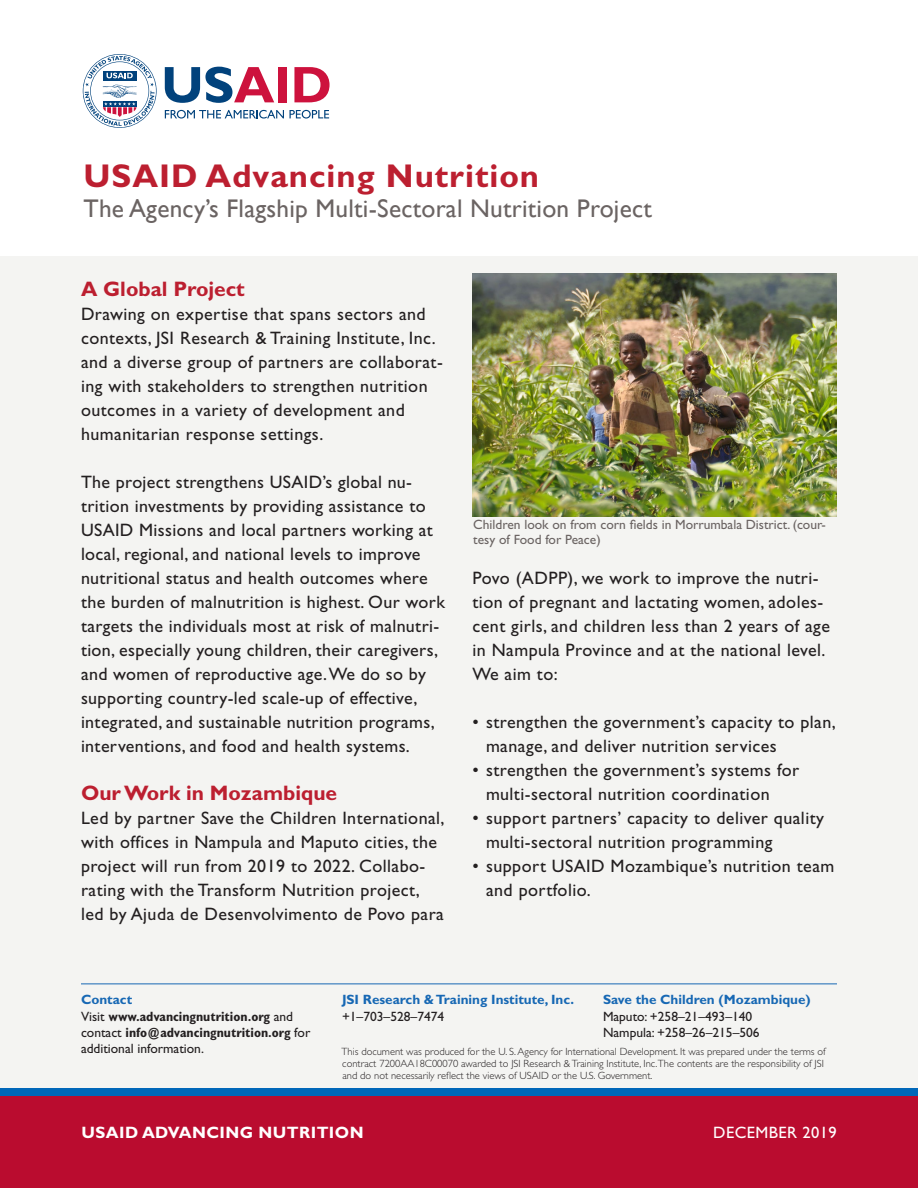
<style>
.page{position:relative;width:918px;height:1188px;background:#fff}
.page>*{position:absolute;margin:0;border:0;box-sizing:border-box;transform-origin:0 0}
.AN_-_Title{font:700 33px "Gill Sans Std";letter-spacing:.03em;color:#bc1f30}
.Normal_default{font:25.5px "Gill Sans";letter-spacing:.01em;color:#6b6463}
.heading{font:700 21px "Gill Sans Std";color:#bc1f30}
.AN_-_Main_text{font:18px/24px "Gill Sans Std";letter-spacing:.025em;color:#231f20}
.AN_-_Main_text-2{font:700 16.5px "Gill Sans Std";letter-spacing:.025em;color:#fff}
.AN_-_Main_text-3{font:16.5px "Gill Sans Std";letter-spacing:.025em;color:#fff}
.t1{font:700 condensed 13.5px/16.2px "Gill Sans Std";color:#231f20}
.t2{font:700 13.5px/16.2px "Gill Sans Std";color:#1768b4}
.t3{font:13.5px/15px "Gill Sans Std";color:#6b6463}
.t4{font:13.5px "Gill Sans Std";color:#231f20}
.t5{font:300 10.5px/12px "Gill Sans Std";color:#231f20}
.s1{font-weight:400;font-stretch:normal}
.s2{font-weight:400;color:#231f20}
</style>
<div class="page">
<div style="left:0;top:256px;width:918px;height:832px;background:#f4f4f2"></div>
<div style="left:0;top:1096px;width:918px;height:92px;background:#ba0c2f"></div>
<div style="left:0;top:1089px;width:918px;height:7px;background:#0067b9"></div>
<img style="left:472px;top:273px;width:365px;height:243px">
<hr style="left:81px;top:984px;width:756px;height:1px;background:#1768b4">
<svg style="left:165px;top:110px;width:119px;height:9px"></svg>
<svg style="left:290px;top:110px;width:39px;height:9px"></svg>
<svg style="left:165px;top:67px;width:109px;height:36px"></svg>
<div style="left:278px;top:67px;width:9px;height:35px;background:#cd123d"></div>
<svg style="left:294px;top:67px;width:36px;height:35px"></svg>
<svg style="left:83px;top:54px;width:74px;height:74px"></svg>
<p class="AN_-_Title" style="left:83px;top:156px;width:457px">USAID Advancing Nutrition</p>
<p class="Normal_default" style="left:83px;top:194px;width:570px">The Agency’s Flagship Multi-Sectoral Nutrition Project</p>
<p class="heading" style="left:81px;top:277px;width:165px">A Global Project</p>
<p class="AN_-_Main_text" style="left:81px;top:302px;width:363px">Drawing on expertise that spans sectors and contexts, JSI Research &amp; Training Institute, Inc. and a diverse group of partners are collaborat&shy;ing with stakeholders to strengthen nutrition outcomes in a variety of development and humanitarian response settings.</p>
<p class="AN_-_Main_text" style="left:81px;top:470px;width:365px">The project strengthens USAID’s global nu&shy;trition investments by providing assistance to USAID Missions and local partners working at local, regional, and national levels to improve nutritional status and health outcomes where the burden of malnutrition is highest. Our work targets the individuals most at risk of malnutri&shy;tion, especially young children, their caregivers, and women of reproductive age. We do so by supporting country-led scale-up of effective, integrated, and sustainable nutrition programs, interventions, and food and health systems.</p>
<p class="heading" style="left:81px;top:781px;width:258px">Our Work in Mozambique</p>
<p class="AN_-_Main_text" style="left:81px;top:806px;width:365px">Led by partner Save the Children International, with offices in Nampula and Maputo cities, the project will run from 2019 to 2022. Collabo&shy;rating with the Transform Nutrition project, led by Ajuda de Desenvolvimento de Povo para</p>
<p class="t3" style="left:473px;top:517px;width:354px">Children look on from corn fields in Morrumbala District. (cour&shy;tesy of Food for Peace)</p>
<p class="AN_-_Main_text" style="left:472px;top:566px;width:359px">Povo (ADPP), we work to improve the nutri&shy;tion of pregnant and lactating women, adoles&shy;cent girls, and children less than 2 years of age in Nampula Province and at the national level.<br>We aim to:</p>
<p class="AN_-_Main_text" style="left:486px;top:710px;width:351px;text-indent:-14px">• strengthen the government’s capacity to plan, manage, and deliver nutrition services</p>
<p class="AN_-_Main_text" style="left:486px;top:758px;width:315px;text-indent:-14px">• strengthen the government’s systems for multi-sectoral nutrition coordination</p>
<p class="AN_-_Main_text" style="left:486px;top:806px;width:340px;text-indent:-14px">• support partners’ capacity to deliver quality multi-sectoral nutrition programming</p>
<p class="AN_-_Main_text" style="left:486px;top:854px;width:350px;text-indent:-14px">• support USAID Mozambique’s nutrition team and portfolio.</p>
<p class="t2" style="left:81px;top:992px;width:53px">Contact</p>
<p class="t1" style="left:81px;top:1008px;width:231px"><span class="s1">Visit</span> www.advancingnutrition.org <span class="s1">and contact</span> info@advancingnutrition.org <span class="s1">for additional information.</span></p>
<p class="t2" style="left:342px;top:992px;width:234px">JSI Research &amp; Training Institute, Inc. <span class="s2">+1–703–528–7474</span></p>
<p class="t2" style="left:603px;top:992px;width:209px">Save the Children (Mozambique)</p>
<p class="t4" style="left:603px;top:1008px;width:151px">Maputo: +258–21–493–140</p>
<p class="t4" style="left:603px;top:1025px;width:158px">Nampula: +258–26–215–506</p>
<p class="t5" style="left:342px;top:1046px;width:486px">This document was produced for the U. S. Agency for International Development. It was prepared under the terms of contract 7200AA18C00070 awarded to JSI Research &amp; Training Institute, Inc.The contents are the responsibility of JSI and do not necessarily reflect the views of USAID or the U.S. Government.</p>
<p class="AN_-_Main_text-2" style="left:81px;top:1122px;width:284px">USAID ADVANCING NUTRITION</p>
<p class="AN_-_Main_text-3" style="left:713px;top:1123px;width:125px">DECEMBER 2019</p>
</div>
